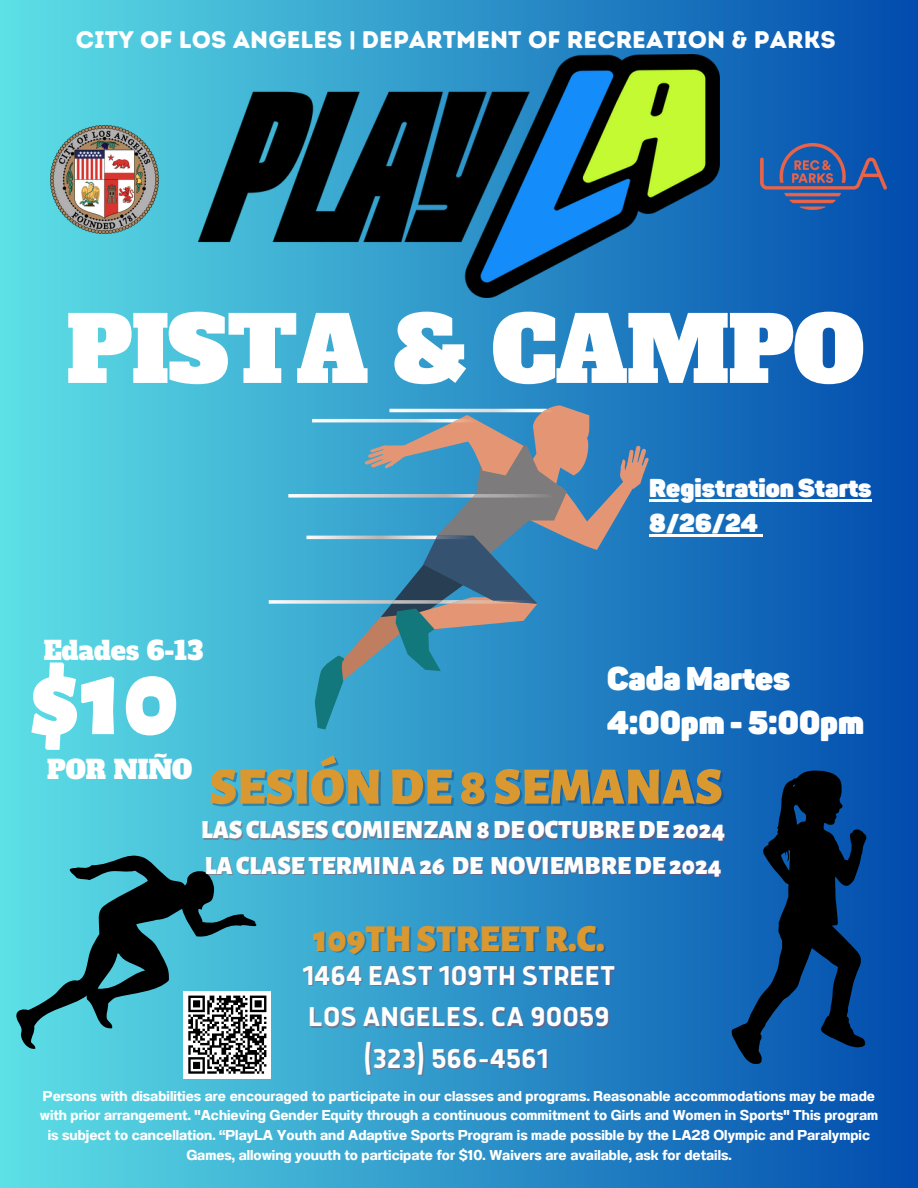
<style>
.page{position:relative;width:918px;height:1188px;background:#fff}
.page>*{position:absolute;margin:0;border:0;box-sizing:border-box;transform-origin:0 0}
.t1{font:900 110.7px "Alegreya Sans SC";color:#fff}
.t2{font:90px "Alfa Slab One";letter-spacing:-.015em;color:#fff}
.t3{font:900 52.5px "Alegreya Sans SC";color:#d99830}
.t4{font:900 37.5px "Alegreya Sans SC";color:#d99830}
.t5{font:800 32.4px/44.4px "Panton";color:#fff}
.t6{font:700 30px "Anteb";color:#fefefe}
.t7{font:900 25.8px "Alegreya Sans SC";color:#fefefe}
.t8{font:800 25.5px/34.8px "Panton";color:#fefefe}
.t9{font:25.35px "Alfa Slab One";color:#fff}
.t10{font:24px "Intro Rust Base";color:#fefefe}
.t11{font:700 14.25px/19.6px "Anantason";color:#fff;text-align:center}
.s1{color:rgb(189 54 54/.4)}
</style>
<div class="page">
<div style="left:0;top:0;width:918px;height:1188px;background:linear-gradient(to right,#5de0e6,#014bad)"></div>
<svg style="left:314px;top:405px;width:335px;height:324px;background:#498db1"></svg>
<img style="left:389px;top:409px;width:153px;height:3px">
<img style="left:542px;top:409px;width:15px;height:3px">
<img style="left:306px;top:536px;width:168px;height:3px">
<img style="left:288px;top:494px;width:184px;height:4px">
<img style="left:521px;top:494px;width:36px;height:4px">
<img style="left:472px;top:494px;width:49px;height:4px">
<img style="left:269px;top:600px;width:180px;height:4px">
<img style="left:392px;top:600px;width:51px;height:4px">
<img style="left:449px;top:600px;width:43px;height:4px">
<img style="left:492px;top:600px;width:45px;height:4px">
<img style="left:199px;top:54px;width:521px;height:243px">
<img style="left:50px;top:126px;width:108px;height:108px">
<img style="left:760px;top:144px;width:126px;height:65px">
<svg style="left:15px;top:850px;width:242px;height:200px;background:#3b96a3"></svg>
<div style="left:184px;top:991px;width:87px;height:87px;background:#fff"></div>
<svg style="left:188px;top:995px;width:79px;height:79px"></svg>
<svg style="left:732px;top:771px;width:137px;height:293px;background:#07396c"></svg>
<hr style="left:649px;top:499px;width:223px;height:3px;background:#fefefe">
<hr style="left:649px;top:534px;width:109px;height:3px;background:#fefefe">
<svg style="left:758px;top:534px;width:4px;height:3px"></svg>
<p class="t10" style="left:76px;top:25px;width:762px">CITY OF LOS ANGELES | DEPARTMENT OF RECREATION &amp; PARKS</p>
<p class="t2" style="left:66px;top:290px;width:800px">PISTA &amp; CAMPO</p>
<p class="t8" style="left:649px;top:472px;width:224px">Registration Starts<br>8/26/24</p>
<h3 class="t9" style="left:44px;top:634px;width:161px">Edades 6-13</h3>
<h4 class="t1" style="left:29px;top:646px;width:152px">$10</h4>
<h5 class="t5" style="left:607px;top:658px;width:259px">Cada Martes<br>4:00pm - 5:00pm</h5>
<h3 class="t9" style="left:47px;top:753px;width:147px">POR NIÑO</h3>
<h3 class="t3" style="left:209px;top:762px;width:515px">SESIÓNDE8 SEMANAS</h3>
<p class="t7" style="left:201px;top:818px;width:526px">LAS CLASES COMIENZAN8DEOCTUBREDE2024</p>
<h3 class="t7" style="left:205px;top:854px;width:518px">LACLASETERMINA26 <span class="s1">DE</span> NOVIEMBREDE2024</h3>
<p class="t4" style="left:313px;top:921px;width:293px">109THSTREETR.C.</p>
<h2 class="t6" style="left:303px;top:962px;width:314px">1464 EAST 109TH STREET</h2>
<p class="t6" style="left:308px;top:1004px;width:303px">LOS ANGELES. CA 90059</p>
<p class="t6" style="left:363px;top:1045px;width:187px">(323) 566-4561</p>
<h6 class="t11" style="left:40px;top:1086px;width:840px">Persons with disabilities are encouraged to participate in our classes and programs. Reasonable accommodations may be made with prior arrangement. "Achieving Gender Equity through a continuous commitment to Girls and Women in Sports" This program is subject to cancellation. “PlayLA Youth and Adaptive Sports Program is made possible by the LA28 Olympic and Paralympic Games, allowing youuth to participate for $10. Waivers are available, ask for details.</h6>
</div>
